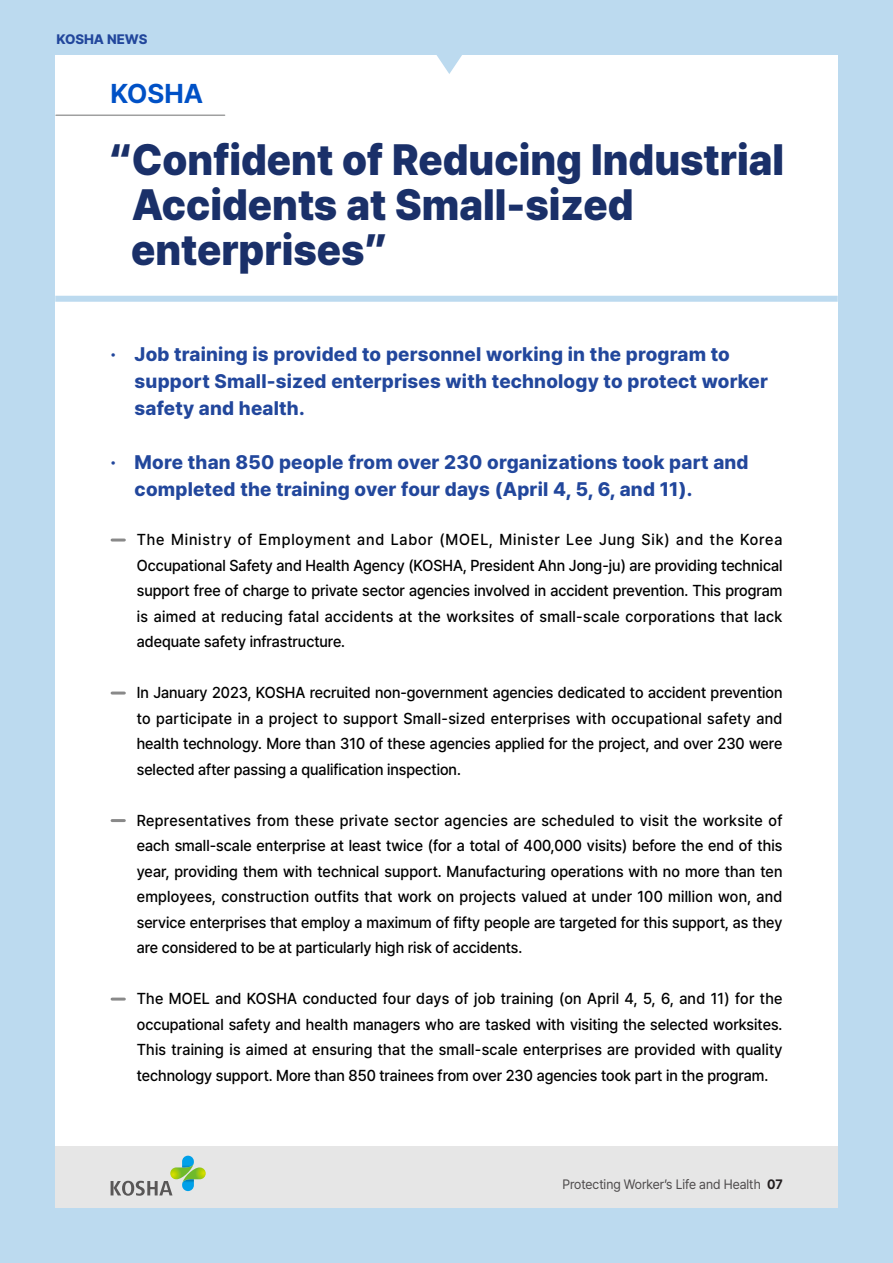
<style>
.page{position:relative;width:893px;height:1263px;background:#bcdaef}
.page>*{position:absolute;margin:0;border:0;box-sizing:border-box;transform-origin:0 0}
.t1{font:900 43.5px/45px "Pretendard";color:#1a3069;scale:.95 1}
.t2{font:700 27px "Pretendard";color:#0051c6}
.t3{font:800 19.5px/27px "Pretendard";letter-spacing:.01em;color:#22479c}
.t4{font:500 15.75px/25.5px "Pretendard";color:#000;text-align:justify;scale:.95 1}
.t5{font:800 13.65px "Pretendard";color:#22479c}
.t6{font:13.5px "Pretendard";color:#4e4b4c;scale:.95 1}
.s1{font-weight:700;color:#221e1f}
</style>
<div class="page">
<div style="left:55px;top:55px;width:783px;height:1153px;background:#fff"></div>
<div style="left:55px;top:1147px;width:783px;height:61px;background:#e6e6e6"></div>
<svg style="left:112px;top:538px;width:12px;height:3px"></svg>
<svg style="left:112px;top:691px;width:12px;height:3px"></svg>
<svg style="left:112px;top:819px;width:12px;height:3px"></svg>
<svg style="left:112px;top:997px;width:12px;height:3px"></svg>
<div style="left:55px;top:296px;width:783px;height:6px;background:#bcdaef"></div>
<hr style="left:56px;top:114px;width:169px;height:2px;background:#9fa0a0">
<svg style="left:111px;top:1156px;width:95px;height:40px"></svg>
<svg style="left:436px;top:55px;width:26px;height:19px"></svg>
<p class="t5" style="left:56px;top:29px;width:93px">KOSHA NEWS</p>
<h2 class="t2" style="left:111px;top:74px;width:94px">KOSHA</h2>
<h1 class="t1" style="left:131px;top:136px;width:689px;text-indent:-20px">“Confident of Reducing Industrial<br>Accidents at Small-sized enterprises”</h1>
<p class="t3" style="left:135px;top:340px;width:635px;text-indent:-24px">· Job training is provided to personnel working in the program to support Small-sized enterprises with technology to protect worker safety and health.</p>
<p class="t3" style="left:135px;top:448px;width:615px;text-indent:-24px">· More than 850 people from over 230 organizations took part and completed the training over four days (April 4, 5, 6, and 11).</p>
<p class="t4" style="left:137px;top:526px;width:681px">The Ministry of Employment and Labor (MOEL, Minister Lee Jung Sik) and the Korea Occupational Safety and Health Agency (KOSHA, President Ahn Jong-ju) are providing technical support free of charge to private sector agencies involved in accident prevention. This program is aimed at reducing fatal accidents at the worksites of small-scale corporations that lack adequate safety infrastructure.</p>
<p class="t4" style="left:137px;top:679px;width:681px">In January 2023, KOSHA recruited non-government agencies dedicated to accident prevention to participate in a project to support Small-sized enterprises with occupational safety and health technology. More than 310 of these agencies applied for the project, and over 230 were selected after passing a qualification inspection.</p>
<p class="t4" style="left:137px;top:807px;width:681px">Representatives from these private sector agencies are scheduled to visit the worksite of each small-scale enterprise at least twice (for a total of 400,000 visits) before the end of this year, providing them with technical support. Manufacturing operations with no more than ten employees, construction outfits that work on projects valued at under 100 million won, and service enterprises that employ a maximum of fifty people are targeted for this support, as they are considered to be at particularly high risk of accidents.</p>
<p class="t4" style="left:137px;top:985px;width:681px">The MOEL and KOSHA conducted four days of job training (on April 4, 5, 6, and 11) for the occupational safety and health managers who are tasked with visiting the selected worksites.<br>This training is aimed at ensuring that the small-scale enterprises are provided with quality technology support. More than 850 trainees from over 230 agencies took part in the program.</p>
<p class="t6" style="left:562px;top:1174px;width:233px">Protecting Worker’s Life and Health <span class="s1">07</span></p>
</div>
